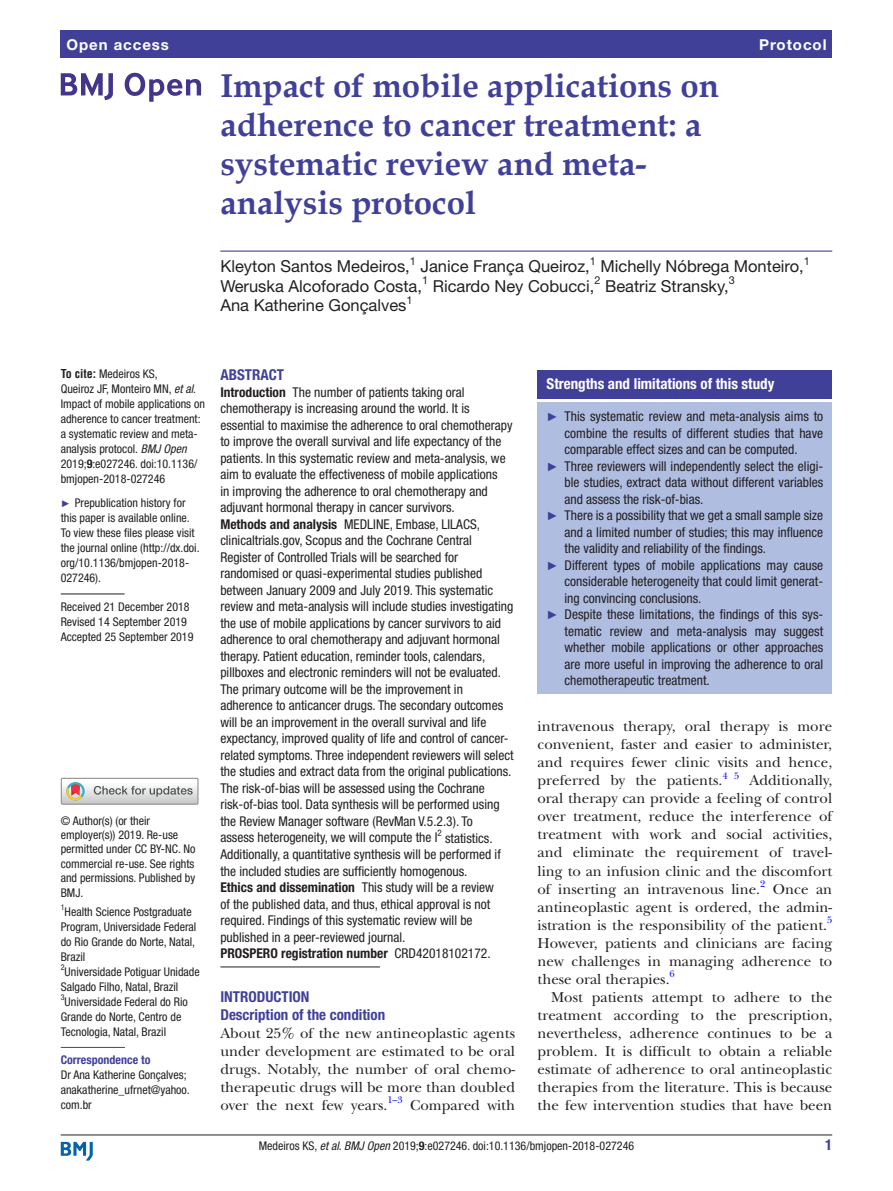
<style>
.page{position:relative;width:893px;height:1191px;background:#fff}
.page>*{position:absolute;margin:0;border:0;box-sizing:border-box;transform-origin:0 0}
.t1{font:700 33px/39px "Book Antiqua";color:#414099}
.t2{font:16.5px "Helvetica Neue LT Std";color:#231f20}
.t3{font:15px/18px "New Baskerville";color:#231f20;text-align:justify}
.t4{font:700 condensed 15px/18px "Helvetica Neue LT Std";color:#414099;text-align:center}
.t5{font:700 condensed 15px "Helvetica Neue LT Std";color:#fff}
.t6{font:700 15px "Helvetica Neue LT Std";letter-spacing:.065em;color:#fff}
.t7{font:condensed 13.5px/16.5px "Helvetica Neue LT Std";color:#231f20}
.t8{font:condensed 12px/15px "Helvetica Neue LT Std";color:#231f20}
.t9{font:700 condensed 12px "Helvetica Neue LT Std";color:#414099}
.t10{font:10.95px "Helvetica Neue LT Std";color:#231f20}
.t11{font:9.9px "New Baskerville";color:#00f}
.t12{font:condensed 7.95px "Helvetica Neue LT Std";color:#231f20}
.s1{font-family:"Helvetica LT Std";font-weight:700}
.s2{font-style:italic}
.s3{font-weight:700}
.s4{font-family:"Arial";font-stretch:normal;font-size:9.75px;color:#414099}
.s5{font-family:"Arial";font-stretch:normal;font-size:12px;color:#414099}
</style>
<div class="page">
<hr style="left:61px;top:1134px;width:771px;height:1px;background:#231f20">
<svg style="left:61px;top:1141px;width:32px;height:19px"></svg>
<div style="left:61px;top:31px;width:771px;height:27px;background:#414099"></div>
<hr style="left:220px;top:250px;width:612px;height:2px;background:#414099">
<hr style="left:61px;top:593px;width:64px;height:1px;background:#231f20">
<hr style="left:61px;top:1047px;width:64px;height:1px;background:#414099">
<svg style="left:61px;top:73px;width:52px;height:27px"></svg>
<svg style="left:125px;top:73px;width:76px;height:29px"></svg>
<div style="left:61px;top:777px;width:138px;height:27px;border:1px solid #969090"></div>
<svg style="left:61px;top:778px;width:137px;height:26px"></svg>
<div style="left:538px;top:370px;width:294px;height:28px;background:#414099"></div>
<div style="left:538px;top:402px;width:294px;height:292px;background:#afbde1"></div>
<hr style="left:220px;top:966px;width:160px;height:1px;background:#231f20">
<p class="t6" style="left:66px;top:35px;width:104px">Open access</p>
<p class="t6" style="left:759px;top:35px;width:69px">Protocol</p>
<h1 class="t1" style="left:220px;top:66px;width:500px">Impact of mobile applications on adherence to cancer treatment: a systematic review and meta&shy;analysis protocol</h1>
<p class="t2" style="left:220px;top:257px;width:191px">Kleyton Santos Medeiros,</p>
<p class="t10" style="left:410px;top:254px;width:8px">1</p>
<p class="t2" style="left:421px;top:257px;width:171px">Janice França Queiroz,</p>
<p class="t10" style="left:590px;top:254px;width:8px">1</p>
<p class="t2" style="left:600px;top:257px;width:205px">Michelly Nóbrega Monteiro,</p>
<p class="t10" style="left:804px;top:254px;width:8px">1</p>
<p class="t2" style="left:220px;top:276px;width:203px">Weruska Alcoforado Costa,</p>
<p class="t10" style="left:422px;top:274px;width:8px">1</p>
<p class="t2" style="left:433px;top:276px;width:163px">Ricardo Ney Cobucci,</p>
<p class="t10" style="left:594px;top:274px;width:8px">2</p>
<p class="t2" style="left:605px;top:276px;width:125px">Beatriz Stransky,</p>
<p class="t10" style="left:729px;top:274px;width:8px">3</p>
<p class="t2" style="left:220px;top:296px;width:188px">Ana Katherine Gonçalves</p>
<p class="t10" style="left:406px;top:293px;width:8px">1</p>
<p class="t8" style="left:61px;top:366px;width:146px"><span class="s1">To cite:</span> Medeiros KS,<br>Queiroz JF, Monteiro MN, <span class="s2">et al</span>.<br>Impact of mobile applications on adherence to cancer treatment: a systematic review and meta&shy;analysis protocol. <span class="s2">BMJ Open<br></span>2019;<span class="s3">9</span>:e027246. doi:10.1136/ bmjopen-2018-027246</p>
<p class="t8" style="left:61px;top:495px;width:140px"><span class="s4">►</span> Prepublication history for this paper is available online.<br>To view these files please visit the journal online (http://dx.doi. org/10.1136/bmjopen-2018-<br>027246).</p>
<p class="t8" style="left:61px;top:599px;width:134px">Received 21 December 2018<br>Revised 14 September 2019<br>Accepted 25 September 2019</p>
<p class="t8" style="left:61px;top:813px;width:136px;line-height:14.4px">© Author(s) (or their employer(s)) 2019. Re-use permitted under CC BY-NC. No commercial re-use. See rights and permissions. Published by<br>BMJ.</p>
<p class="t12" style="left:61px;top:903px;width:5px">1</p>
<p class="t8" style="left:61px;top:904px;width:137px;text-indent:4px">Health Science Postgraduate<br>Program, Universidade Federal do Rio Grande do Norte, Natal,<br>Brazil</p>
<p class="t12" style="left:61px;top:963px;width:5px">2</p>
<p class="t8" style="left:61px;top:964px;width:141px;text-indent:4px">Universidade Potiguar Unidade<br>Salgado Filho, Natal, Brazil<br><sup>3</sup>Universidade Federal do Rio<br>Grande do Norte, Centro de<br>Tecnologia, Natal, Brazil</p>
<p class="t9" style="left:61px;top:1052px;width:91px">Correspondence to</p>
<p class="t8" style="left:61px;top:1067px;width:131px">Dr Ana Katherine Gonçalves; anakatherine_ufrnet@yahoo. com.br</p>
<p class="t4" style="left:220px;top:366px;width:65px">ABSTRACT</p>
<p class="t7" style="left:220px;top:384px;width:295px"><span class="s3">Introduction</span> The number of patients taking oral chemotherapy is increasing around the world. It is essential to maximise the adherence to oral chemotherapy to improve the overall survival and life expectancy of the patients. In this systematic review and meta-analysis, we aim to evaluate the effectiveness of mobile applications<br>in improving the adherence to oral chemotherapy and adjuvant hormonal therapy in cancer survivors.<br><span class="s3">Methods and analysis</span> MEDLINE, Embase, LILACS, clinicaltrials.gov, Scopus and the Cochrane Central Register of Controlled Trials will be searched for randomised or quasi-experimental studies published between January 2009 and July 2019. This systematic review and meta-analysis will include studies investigating the use of mobile applications by cancer survivors to aid adherence to oral chemotherapy and adjuvant hormonal therapy. Patient education, reminder tools, calendars, pillboxes and electronic reminders will not be evaluated.<br>The primary outcome will be the improvement in adherence to anticancer drugs. The secondary outcomes will be an improvement in the overall survival and life expectancy, improved quality of life and control of cancer&shy;related symptoms. Three independent reviewers will select the studies and extract data from the original publications.<br>The risk-of-bias will be assessed using the Cochrane risk-of-bias tool. Data synthesis will be performed using the Review Manager software (RevMan V.5.2.3). To<br>assess heterogeneity, we will compute the I<sup>2</sup> statistics.<br>Additionally, a quantitative synthesis will be performed if the included studies are sufficiently homogenous.<br><span class="s3">Ethics and dissemination</span> This study will be a review<br>of the published data, and thus, ethical approval is not required. Findings of this systematic review will be published in a peer-reviewed journal.<br><span class="s3">PROSPERO registration number</span> CRD42018102172.</p>
<p class="t4" style="left:220px;top:987px;width:61px">Introductio</p>
<p class="t4" style="left:220px;top:987px;width:166px">n<br>Description of the condition</p>
<p class="t3" style="left:220px;top:1023px;width:296px">About 25% of the new antineoplastic agents under development are estimated to be oral drugs. Notably, the number of oral chemo&shy;therapeutic drugs will be more than doubled over the next few years.<sup>1–3</sup></p>
<p class="t3" style="left:410px;top:1095px;width:106px">Compared with</p>
<p class="t5" style="left:547px;top:375px;width:229px">Strengths and limitations of this study</p>
<p class="t7" style="left:547px;top:408px;width:278px"><span class="s5">►</span> This systematic review and meta-analysis aims to</p>
<p class="t7" style="left:565px;top:424px;width:260px">combine the results of different studies that have</p>
<p class="t7" style="left:565px;top:441px;width:235px">comparable effect sizes and can be computed.</p>
<p class="t7" style="left:547px;top:457px;width:278px"><span class="s5">►</span> Three reviewers will independently select the eligi-</p>
<p class="t7" style="left:565px;top:474px;width:260px">ble studies, extract data without different variables</p>
<p class="t7" style="left:565px;top:490px;width:140px">and assess the risk-of-bias.</p>
<p class="t7" style="left:547px;top:507px;width:278px"><span class="s5">►</span> There is a possibility that we get a small sample size</p>
<p class="t7" style="left:565px;top:523px;width:260px">and a limited number of studies; this may influence</p>
<p class="t7" style="left:565px;top:540px;width:203px">the validity and reliability of the findings.</p>
<p class="t7" style="left:547px;top:556px;width:278px"><span class="s5">►</span> Different types of mobile applications may cause</p>
<p class="t7" style="left:565px;top:573px;width:260px">considerable heterogeneity that could limit generat-</p>
<p class="t7" style="left:565px;top:589px;width:138px">ing convincing conclusions.</p>
<p class="t7" style="left:547px;top:606px;width:278px"><span class="s5">►</span> Despite these limitations, the findings of this sys-</p>
<p class="t7" style="left:565px;top:622px;width:260px">tematic review and meta-analysis may suggest</p>
<p class="t7" style="left:565px;top:639px;width:260px">whether mobile applications or other approaches</p>
<p class="t7" style="left:565px;top:655px;width:260px">are more useful in improving the adherence to oral</p>
<p class="t7" style="left:565px;top:672px;width:147px">chemotherapeutic treatment.</p>
<p class="t3" style="left:538px;top:717px;width:296px">intravenous therapy, oral therapy is more convenient, faster and easier to administer, and requires fewer clinic visits and hence, preferred by the patients.<sup>4</sup> <sup>5</sup></p>
<p class="t3" style="left:538px;top:771px;width:296px;text-indent:212px">Additionally, oral therapy can provide a feeling of control over treatment, reduce the interference of treatment with work and social activities, and eliminate the requirement of travel&shy;ling to an infusion clinic and the discomfort of inserting an intravenous line.<sup>2</sup></p>
<p class="t3" style="left:538px;top:879px;width:296px;text-indent:235px">Once an antineoplastic agent is ordered, the admin&shy;istration is the responsibility of the patient.</p>
<p class="t11" style="left:827px;top:913px;width:7px">5</p>
<p class="t3" style="left:538px;top:933px;width:296px">However, patients and clinicians are facing new challenges in managing adherence to these oral therapies.</p>
<p class="t11" style="left:670px;top:967px;width:7px">6</p>
<p class="t3" style="left:538px;top:987px;width:296px;text-indent:14px">Most patients attempt to adhere to the treatment according to the prescription, nevertheless, adherence continues to be a problem. It is difficult to obtain a reliable estimate of adherence to oral antineoplastic therapies from the literature. This is because the few intervention studies that have been</p>
<p class="t8" style="left:259px;top:1137px;width:377px">Medeiros KS, <span class="s2">et al</span>. <span class="s2">BMJ Open</span> 2019;<span class="s3">9</span>:e027246. doi:10.1136/bmjopen-2018-027246</p>
<p class="t4" style="left:825px;top:1135px;width:9px">1</p>
</div>
